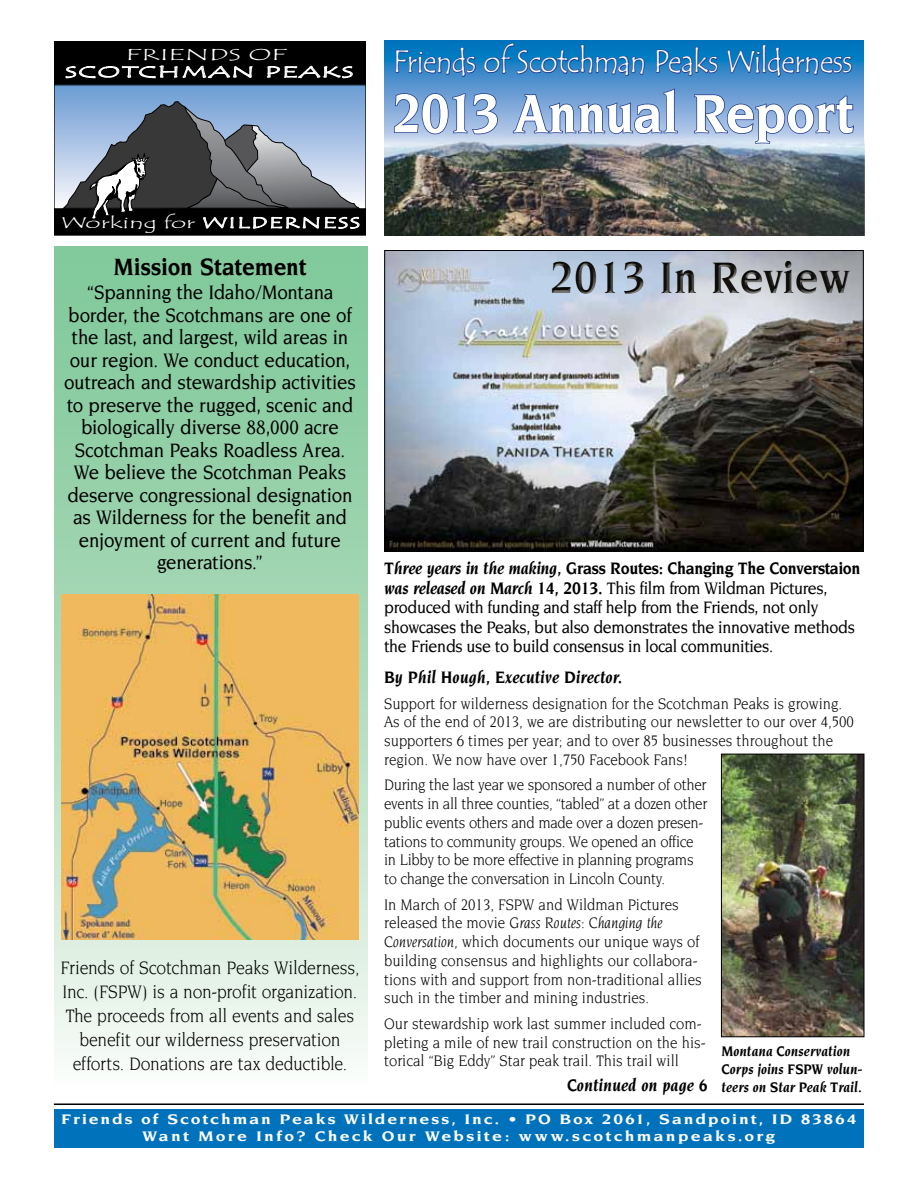
<style>
.page{position:relative;width:918px;height:1188px;background:#fff}
.page>*{position:absolute;margin:0;border:0;box-sizing:border-box;transform-origin:0 0}
.t1{font:700 58.5px "Novarese";letter-spacing:-.02em;color:#fff;scale:.9 1}
.t2{font:700 48px "Novarese";color:#151410;scale:.9 1}
.t3{font:32.25px "Tempus Sans ITC";letter-spacing:-.02em;color:#fff;scale:.9 1}
.t4{font:700 25.5px "Novarese";letter-spacing:-.005em;color:#000;scale:.9 1}
.t5{font:500 21px/22.5px "Novarese";letter-spacing:-.01em;color:#000;text-align:center;scale:.9 1}
.t6{font:19.5px/24px "Novarese";letter-spacing:-.01em;color:#000;text-align:center;scale:.9 1}
.t7{font:500 18px/19.5px "Novarese";letter-spacing:-.02em;color:#000;scale:.9 1}
.t8{font:italic 700 18px "Novarese";color:#000;scale:.9 1}
.t9{font:700 18px "Novarese";letter-spacing:.195em;color:#fff;scale:1.1 1}
.t10{font:16.5px/18.8px "Novarese";color:#000;scale:.9 1}
.t11{font:16.5px/18.8px "Novarese";letter-spacing:-.02em;color:#000;scale:.9 1}
.t12{font:16.5px "Tempus Sans ITC";color:#fff;scale:1.57 1}
.t13{font:16.5px "Tempus Sans ITC";color:#fff;scale:1.81 1}
.t14{font:15.45px "Tempus Sans ITC";letter-spacing:.04em;color:#fff;scale:1.89 1}
.t15{font:700 15px/16.5px "Novarese";letter-spacing:.115em;color:#fff;text-align:center;scale:1.18 1}
.t16{font:italic 700 15px/18px "Novarese";letter-spacing:.005em;color:#000;scale:.9 1}
.s1{font-size:15.45px}
.s2{font-weight:700;font-style:italic}
.s3{font-weight:700}
.s4{font-style:italic}
</style>
<div class="page">
<hr style="left:54px;top:1103px;width:810px;height:2px;background:#000">
<div style="left:54px;top:1109px;width:810px;height:39px;background:#0072bc"></div>
<div style="left:54px;top:246px;width:313px;height:846px;background:linear-gradient(to bottom,#75c391,#f3f8f2)"></div>
<div style="left:54px;top:42px;width:312px;height:193px;background:#000"></div>
<div style="left:54px;top:41px;width:312px;height:194px;border:1px solid #000"></div>
<div style="left:54px;top:85px;width:312px;height:124px;background:linear-gradient(to bottom,#6999d3,#f9f8fd)"></div>
<div style="left:54px;top:84px;width:312px;height:125px;border:1px solid #000"></div>
<svg style="left:66px;top:66px;width:111px;height:12px"></svg>
<svg style="left:183px;top:66px;width:69px;height:12px"></svg>
<svg style="left:267px;top:66px;width:85px;height:13px"></svg>
<svg style="left:62px;top:101px;width:299px;height:128px"></svg>
<img style="left:62px;top:594px;width:297px;height:346px">
<img style="left:384px;top:132px;width:480px;height:103px">
<svg style="left:393px;top:40px;width:462px;height:105px;background:#5991c9"></svg>
<img style="left:386px;top:252px;width:476px;height:298px">
<div style="left:384px;top:250px;width:480px;height:302px;border:1px solid #000"></div>
<div style="left:544px;top:259px;width:315px;height:43px;background:#fff;opacity:.75"></div>
<div style="left:544px;top:252px;width:315px;height:46px;background:#000;opacity:.75"></div>
<img style="left:723px;top:756px;width:139px;height:279px">
<div style="left:721px;top:754px;width:143px;height:283px;border:1px solid #000"></div>
<p class="t13" style="left:126px;top:44px;width:91px">FRIENDS OF</p>
<p class="t14" style="left:65px;top:62px;width:154px">SCOTCHMAN PEAKS</p>
<h3 class="t3" style="left:393px;top:41px;width:512px">Friends of Scotchman Peaks Wilderness</h3>
<h1 class="t1" style="left:392px;top:80px;width:513px">2013 Annual Report</h1>
<p class="t9" style="left:567px;top:44px;width:211px">Peak Experience</p>
<p class="t12" style="left:61px;top:212px;width:192px">Working for <span class="s1">WILDERNESS</span></p>
<h3 class="t4" style="left:114px;top:252px;width:216px">Mission Statement</h3>
<p class="t5" style="left:64px;top:281px;width:326px">“Spanning the Idaho/Montana border, the Scotchmans are one of the last, and largest, wild areas in our region. We conduct education, outreach and stewardship activities to preserve the rugged, scenic and biologically diverse 88,000 acre<br>Scotchman Peaks Roadless Area.<br>We believe the Scotchman Peaks deserve congressional designation as Wilderness for the benefit and enjoyment of current and future generations.”</p>
<p class="t6" style="left:61px;top:956px;width:334px">Friends of Scotchman Peaks Wilderness, Inc. (FSPW) is a non-profit organization.<br>The proceeds from all events and sales benefit our wilderness preservation efforts. Donations are tax deductible.</p>
<h2 class="t2" style="left:550px;top:250px;width:335px">2013 In Review</h2>
<p class="t7" style="left:384px;top:559px;width:531px"><span class="s2">Three years in the making,</span> <span class="s3">Grass Routes: Changing The Converstaion </span><span class="s2">was released on March 14, 2013.</span> This film from Wildman Pictures, produced with funding and staff help from the Friends, not only showcases the Peaks, but also demonstrates the innovative methods the Friends use to build consensus in local communities.</p>
<p class="t8" style="left:384px;top:667px;width:266px">By Phil Hough, Executive Director.</p>
<p class="t10" style="left:384px;top:694px;width:524px">Support for wilderness designation for the Scotchman Peaks is growing.<br>As of the end of 2013, we are distributing our newsletter to our over 4,500 supporters 6 times per year; and to over 85 businesses throughout the region. We now have over 1,750 Facebook Fans!</p>
<p class="t11" style="left:384px;top:776px;width:361px">During the last year we sponsored a number of other events in all three counties, “tabled” at a dozen other public events others and made over a dozen presen&shy;tations to community groups. We opened an office in Libby to be more effective in planning programs to change the conversation in Lincoln County.</p>
<p class="t10" style="left:384px;top:895px;width:354px">In March of 2013, FSPW and Wildman Pictures released the movie <span class="s4">Grass Routes: Changing the Conversation,</span> which documents our unique ways of building consensus and highlights our collabora&shy;tions with and support from non-traditional allies such in the timber and mining industries.</p>
<p class="t10" style="left:384px;top:1014px;width:359px">Our stewardship work last summer included com&shy;pleting a mile of new trail construction on the his&shy;torical “Big Eddy” Star peak trail. This trail will</p>
<p class="t8" style="left:567px;top:1075px;width:158px">Continued on page 6</p>
<p class="t16" style="left:721px;top:1042px;width:158px">Montana Conservation<br>Corps joins FSPW volun&shy;teers on Star Peak Trail.</p>
<p class="t15" style="left:61px;top:1111px;width:676px">Friends of Scotchman Peaks Wilderness, Inc. • PO Box 2061, Sandpoint, ID 83864<br>Want More Info? Check Our Website: www.scotchmanpeaks.org</p>
</div>
